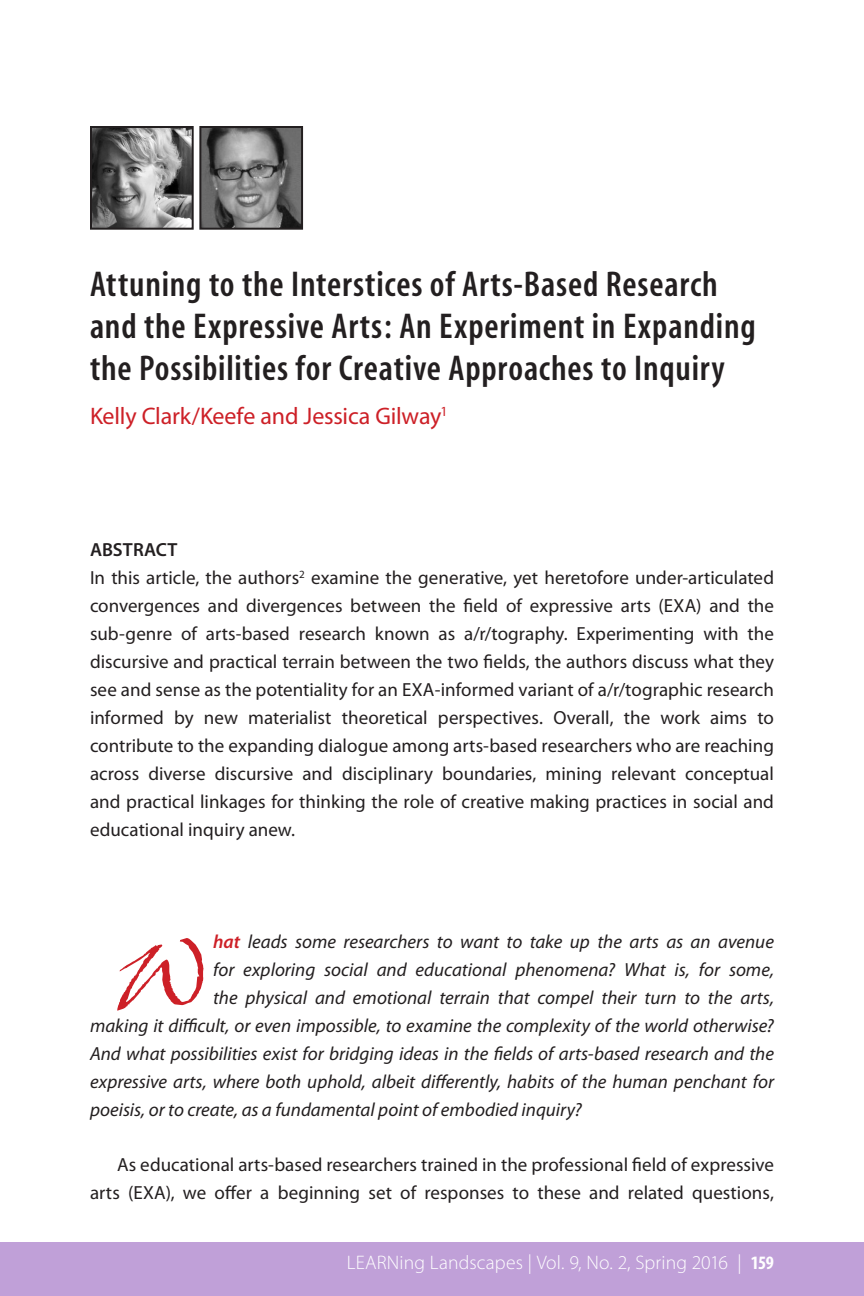
<style>
.page{position:relative;width:864px;height:1296px;background:#fff}
.page>*{position:absolute;margin:0;border:0;box-sizing:border-box;transform-origin:0 0}
.Lettrine_Grimshaw{font:italic 94.2px "Grimshaw Hand ITC";color:#cd2027}
.titre-article{font:36px/42px "Myriad MM 565 300";letter-spacing:.02em;color:#231f20}
.nom_auteur_debut_art{font:24px "Myriad Pro";letter-spacing:-.01em;color:#cd2027}
.t1{font:300 19.6px "Myriad Pro";letter-spacing:.01em;color:#fff}
.texte_SANS_indent{font:19px/28px "Myriad Pro";color:#231f20;text-align:justify}
.Lettrine_Grimshaw-2{font:italic 19px "Myriad Pro";color:#231f20}
.texte_AVEC_indent_ga{font:19px/28px "Myriad Pro";color:#231f20;text-align:right}
.t2{font:600 19px "Myriad Pro";letter-spacing:.005em;color:#231f20}
.s1{font-weight:600;color:#cd2027}
.s2{font-weight:700;font-stretch:condensed;font-size:19px}
</style>
<div class="page">
<div style="left:0;top:1242px;width:864px;height:54px;background:#c0a0d8"></div>
<img style="left:93px;top:129px;width:98px;height:98px">
<div style="left:90px;top:126px;width:104px;height:104px;border:2px solid #231f20"></div>
<img style="left:202px;top:129px;width:98px;height:98px">
<div style="left:199px;top:126px;width:104px;height:104px;border:2px solid #231f20"></div>
<p class="titre-article" style="left:90px;top:265px;width:667px">Attuning to the Interstices of Arts-Based Research and the Expressive Arts: An Experiment in Expanding the Possibilities for Creative Approaches to Inquiry</p>
<p class="nom_auteur_debut_art" style="left:90px;top:403px;width:359px">Kelly Clark/Keefe and Jessica Gilway<sup>1</sup></p>
<p class="t2" style="left:90px;top:540px;width:89px">ABSTRACT</p>
<p class="texte_SANS_indent" style="left:90px;top:564px;width:686px">In this article, the authors<sup>2</sup> examine the generative, yet heretofore under-articulated convergences and divergences between the field of expressive arts (EXA) and the sub-genre of arts-based research known as a/r/tography. Experimenting with the discursive and practical terrain between the two fields, the authors discuss what they see and sense as the potentiality for an EXA-informed variant of a/r/tographic research informed by new materialist theoretical perspectives. Overall, the work aims to contribute to the expanding dialogue among arts-based researchers who are reaching across diverse discursive and disciplinary boundaries, mining relevant conceptual and practical linkages for thinking the role of creative making practices in social and educational inquiry anew.</p>
<p class="Lettrine_Grimshaw" style="left:117px;top:916px;width:93px">W</p>
<p class="Lettrine_Grimshaw-2" style="left:213px;top:931px;width:562px"><span class="s1">hat</span> leads some researchers to want to take up the arts as an avenue</p>
<p class="Lettrine_Grimshaw-2" style="left:213px;top:959px;width:562px">for exploring social and educational phenomena? What is, for some,</p>
<p class="Lettrine_Grimshaw-2" style="left:213px;top:987px;width:562px">the physical and emotional terrain that compel their turn to the arts,</p>
<p class="Lettrine_Grimshaw-2" style="left:90px;top:1015px;width:685px">making it difficult, or even impossible, to examine the complexity of the world otherwise?</p>
<p class="Lettrine_Grimshaw-2" style="left:90px;top:1043px;width:686px">And what possibilities exist for bridging ideas in the fields of arts-based research and the</p>
<p class="Lettrine_Grimshaw-2" style="left:90px;top:1071px;width:686px">expressive arts, where both uphold, albeit differently, habits of the human penchant for</p>
<p class="Lettrine_Grimshaw-2" style="left:90px;top:1099px;width:493px">poeisis, or to create, as a fundamental point of embodied inquiry?</p>
<p class="texte_AVEC_indent_ga" style="left:90px;top:1151px;width:686px">As educational arts-based researchers trained in the professional field of expressive arts (EXA), we offer a beginning set of responses to these and related questions,</p>
<p class="t1" style="left:347px;top:1252px;width:429px">LEARNing Landscapes | Vol. 9, No. 2, Spring 2016 | <span class="s2">159</span></p>
</div>
